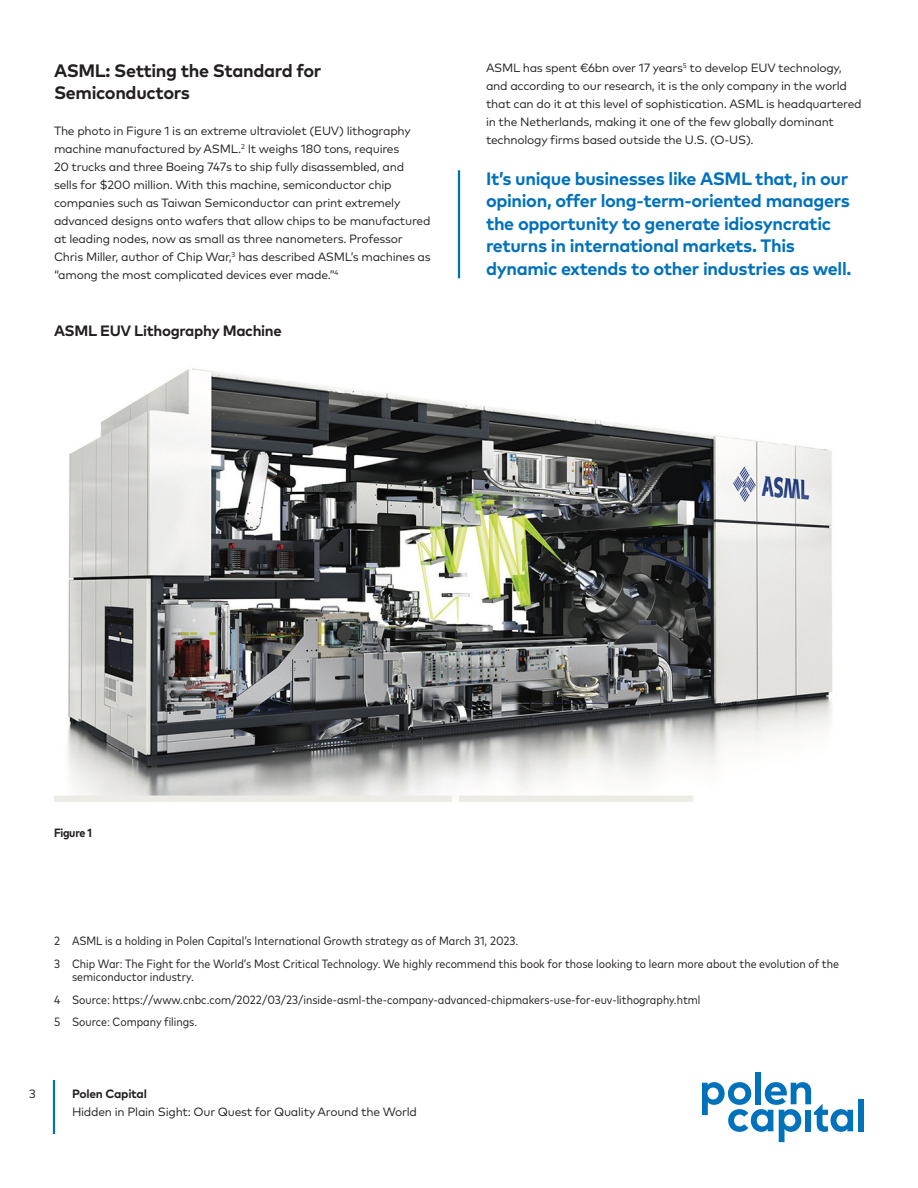
<style>
.page{position:relative;width:918px;height:1188px;background:#fff}
.page>*{position:absolute;margin:0;border:0;box-sizing:border-box;transform-origin:0 0}
.pull_quote{font:700 18px/22.5px "Mark OT";letter-spacing:-.02em;color:#0071bb}
.t1{font:700 18px/22.5px "Mark OT";letter-spacing:-.02em;color:#231f20}
.t2{font:700 15px "Mark OT";letter-spacing:-.02em;color:#231f20}
.t3{font:12px/18px "Mark OT";letter-spacing:-.02em;color:#231f20}
.footnotes{font:condensed 12px/13.5px "Mark OT";color:#231f20}
.t4{font:700 12px "Mark OT";letter-spacing:-.02em;color:#231f20}
.t5{font:700 condensed 12px "Mark OT";letter-spacing:-.02em;color:#231f20}
</style>
<div class="page">
<hr style="left:53px;top:1080px;width:2px;height:54px;background:#0071bb">
<svg style="left:702px;top:1082px;width:151px;height:60px"></svg>
<div style="left:858px;top:1099px;width:6px;height:32px;background:#0071bb"></div>
<div style="left:755px;top:1072px;width:6px;height:32px;background:#0071bb"></div>
<div style="left:805px;top:1110px;width:6px;height:21px;background:#0071bb"></div>
<hr style="left:458px;top:170px;width:2px;height:108px;background:#0071bb">
<img style="left:54px;top:368px;width:779px;height:434px">
<p class="t1" style="left:54px;top:58px;width:269px">ASML: Setting the Standard for<br>Semiconductors</p>
<p class="t3" style="left:54px;top:122px;width:378px">The photo in Figure 1 is an extreme ultraviolet (EUV) lithography machine manufactured by ASML.<sup>2</sup> It weighs 180 tons, requires<br>20 trucks and three Boeing 747s to ship fully disassembled, and sells for $200 million. With this machine, semiconductor chip companies such as Taiwan Semiconductor can print extremely advanced designs onto wafers that allow chips to be manufactured at leading nodes, now as small as three nanometers. Professor Chris Miller, author of Chip War,<sup>3</sup> has described ASML’s machines as “among the most complicated devices ever made.”<sup>4</sup></p>
<p class="t2" style="left:54px;top:321px;width:229px">ASML EUV Lithography Machine</p>
<p class="t3" style="left:486px;top:59px;width:377px">ASML has spent €6bn over 17 years<sup>5</sup> to develop EUV technology, and according to our research, it is the only company in the world that can do it at this level of sophistication. ASML is headquartered in the Netherlands, making it one of the few globally dominant technology firms based outside the U.S. (O-US).</p>
<p class="pull_quote" style="left:486px;top:166px;width:367px">It’s unique businesses like ASML that, in our opinion, offer long-term-oriented managers the opportunity to generate idiosyncratic returns in international markets. This dynamic extends to other industries as well.</p>
<p class="t5" style="left:54px;top:825px;width:39px">Figure 1</p>
<p class="footnotes" style="left:54px;top:934px;width:466px">2 ASML is a holding in Polen Capital’s International Growth strategy as of March 31, 2023.</p>
<p class="footnotes" style="left:72px;top:956px;width:769px;text-indent:-18px">3 Chip War: The Fight for the World’s Most Critical Technology. We highly recommend this book for those looking to learn more about the evolution of the semiconductor industry.</p>
<p class="footnotes" style="left:54px;top:992px;width:648px">4 Source: https://www.cnbc.com/2022/03/23/inside-asml-the-company-advanced-chipmakers-use-for-euv-lithography.html</p>
<p class="footnotes" style="left:54px;top:1015px;width:145px">5 Source: Company filings.</p>
<p class="t3" style="left:29px;top:1085px;width:8px">3</p>
<p class="t4" style="left:72px;top:1086px;width:76px">Polen Capital</p>
<p class="t3" style="left:72px;top:1103px;width:347px">Hidden in Plain Sight: Our Quest for Quality Around the World</p>
</div>
